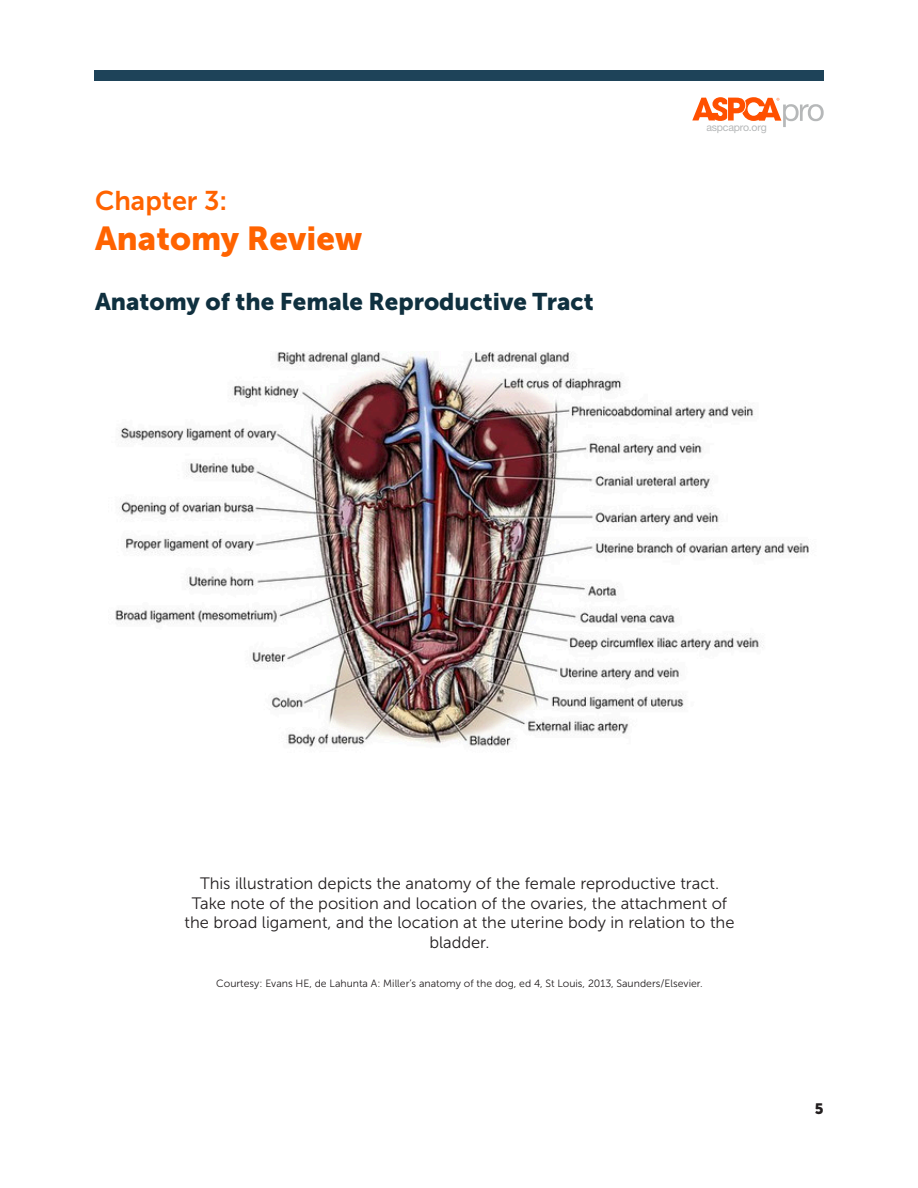
<style>
.page{position:relative;width:918px;height:1188px;background:#fff}
.page>*{position:absolute;margin:0;border:0;box-sizing:border-box;transform-origin:0 0}
.ChapterHeadMuseo{font:33px "Museo Sans 900";color:#ff6300}
.ChapterLine{font:27px "Museo Sans 700";color:#ff6300}
.ChapterSubheadsMuseo{font:24px "Museo Sans 900";color:#0f303f}
.JobNumberedItems_Subsequent_Numbers{font:16.5px/19.5px "Museo Sans 300";color:#231f20;text-align:center}
.t1{font:15px "Museo Sans 900";color:#231f20}
.JobNumberedItems_Subsequent_Numbers-2{font:10.5px "Museo Sans 300";color:#231f20}
.t2{font:10.5px "Helvetica Neue";letter-spacing:-.02em;color:#b6b8b9}
</style>
<div class="page">
<div style="left:94px;top:70px;width:730px;height:11px;background:#1e4359"></div>
<svg style="left:692px;top:97px;width:132px;height:30px"></svg>
<img style="left:115px;top:352px;width:694px;height:395px">
<p class="ChapterLine" style="left:95px;top:186px;width:134px">Chapter 3:</p>
<p class="ChapterHeadMuseo" style="left:95px;top:220px;width:269px">Anatomy Review</p>
<p class="ChapterSubheadsMuseo" style="left:95px;top:288px;width:500px">Anatomy of the Female Reproductive Tract</p>
<p class="t2" style="left:706px;top:120px;width:62px">aspcapro.org</p>
<p class="JobNumberedItems_Subsequent_Numbers" style="left:185px;top:874px;width:551px">This illustration depicts the anatomy of the female reproductive tract.<br>Take note of the position and location of the ovaries, the attachment of the broad ligament, and the location at the uterine body in relation to the bladder.</p>
<p class="JobNumberedItems_Subsequent_Numbers-2" style="left:216px;top:978px;width:488px">Courtesy: Evans HE, de Lahunta A: Miller’s anatomy of the dog, ed 4, St Louis, 2013, Saunders/Elsevier.</p>
<p class="t1" style="left:815px;top:1100px;width:10px">5</p>
</div>
